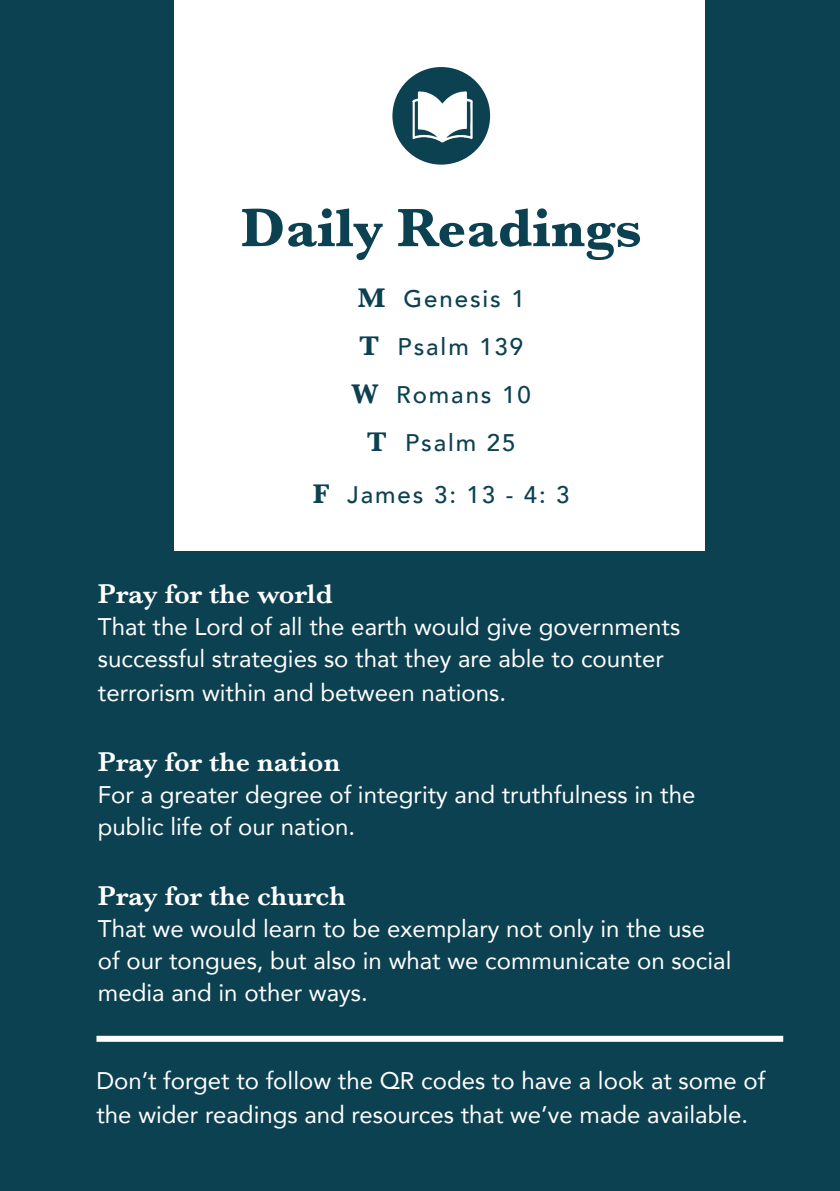
<style>
.page{position:relative;width:840px;height:1191px;background:#fff}
.page>*{position:absolute;margin:0;border:0;box-sizing:border-box;transform-origin:0 0}
.t1{font:700 56px "Baskerville";color:#0c4152}
.t2{font:600 28px "Baskerville";color:#fff}
.t3{font:24px/32px "Avenir";color:#fff}
.t4{font:500 24px "Avenir";letter-spacing:.08em;color:#0c4152}
.s1{font-family:"Baskerville";font-weight:700;font-size:28px}
</style>
<div class="page">
<div style="left:0;top:0;width:839px;height:1191px;background:#0c4152"></div>
<div style="left:174px;top:0;width:530px;height:550px;background:#fff"></div>
<div style="left:392px;top:67px;width:98px;height:98px;background:#0c4152;border-radius:50%"></div>
<img style="left:392px;top:89px;width:99px;height:76px">
<div style="left:96px;top:1035px;width:686px;height:6px;background:#fff"></div>
<p class="t1" style="left:240px;top:189px;width:403px">Daily Readings</p>
<p class="t4" style="left:357px;top:277px;width:168px"><span class="s1">M</span> Genesis 1</p>
<p class="t4" style="left:359px;top:325px;width:165px"><span class="s1">T</span> Psalm 139</p>
<p class="t4" style="left:351px;top:373px;width:180px"><span class="s1">W</span> Romans 10</p>
<p class="t4" style="left:367px;top:421px;width:150px"><span class="s1">T</span> Psalm 25</p>
<p class="t4" style="left:313px;top:473px;width:258px"><span class="s1">F</span> James 3: 13 - 4: 3</p>
<p class="t2" style="left:98px;top:574px;width:236px">Pray for the world</p>
<p class="t3" style="left:98px;top:609px;width:583px;line-height:33px">That the Lord of all the earth would give governments successful strategies so that they are able to counter terrorism within and between nations.</p>
<p class="t2" style="left:98px;top:742px;width:244px">Pray for the nation</p>
<p class="t3" style="left:98px;top:778px;width:598px">For a greater degree of integrity and truthfulness in the public life of our nation.</p>
<p class="t2" style="left:98px;top:876px;width:249px">Pray for the church</p>
<p class="t3" style="left:98px;top:912px;width:634px">That we would learn to be exemplary not only in the use of our tongues, but also in what we communicate on social media and in other ways.</p>
<p class="t3" style="left:96px;top:1062px;width:670px;line-height:34px">Don’t forget to follow the QR codes to have a look at some of the wider readings and resources that we’ve made available.</p>
</div>
